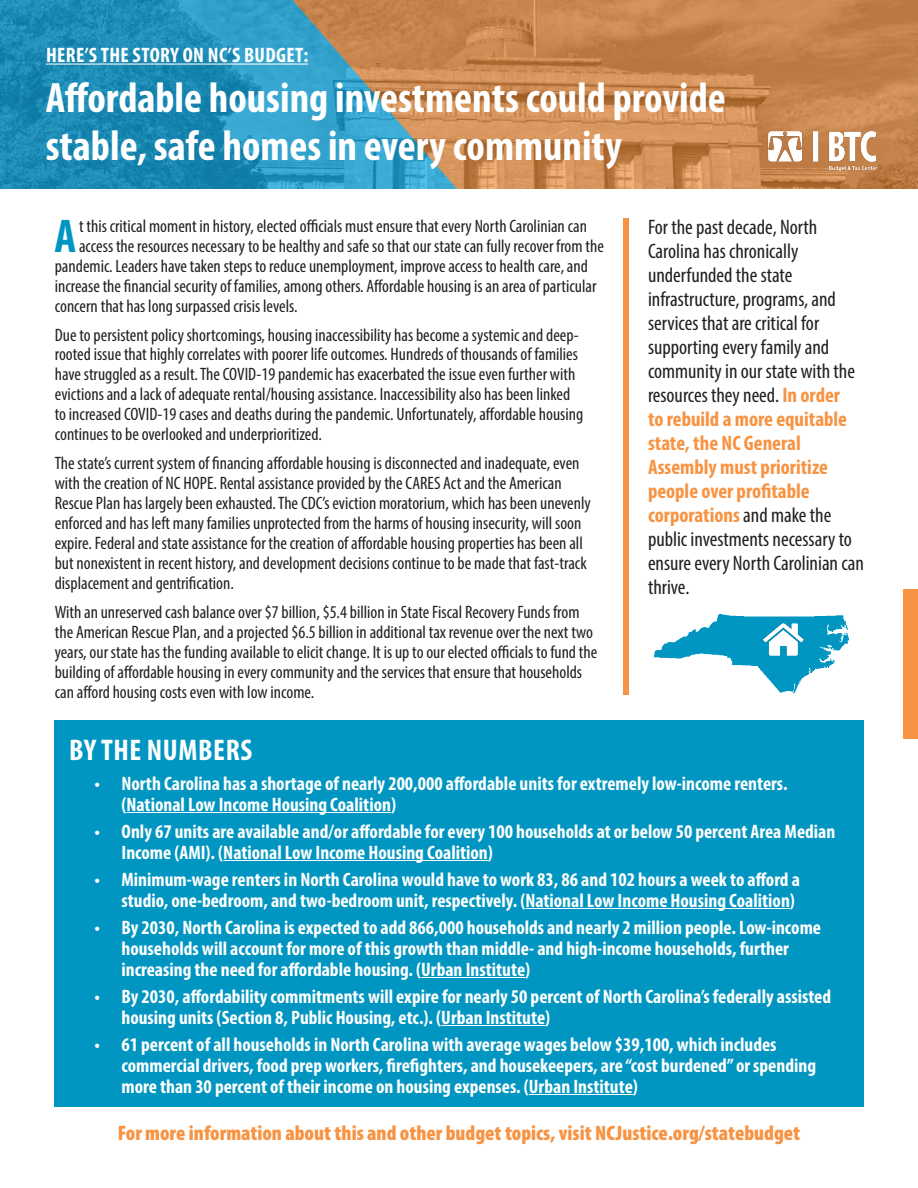
<style>
.page{position:relative;width:918px;height:1188px;background:#fff}
.page>*{position:absolute;margin:0;border:0;box-sizing:border-box;transform-origin:0 0}
.t1{font:700 condensed 47.55px "Myriad Pro";color:#0096c1}
.t2{font:700 condensed 42.75px/48px "Myriad Pro";color:#fff}
.t3{font:700 condensed 30px "Myriad Pro";letter-spacing:.02em;color:#fff}
.t4{font:condensed 21px/24px "Myriad Pro";color:#231f20}
.t5{font:900 condensed 21px "Myriad Pro";color:#f79342}
.t6{font:700 condensed 21px "Myriad Pro";letter-spacing:.02em;color:#fff}
.paragraph{font:700 condensed 19.5px/21px "Myriad Pro";color:#fff}
.paragraph-2{font:condensed 18px/20px "Myriad Pro";color:#231f20}
.s1{font-weight:700;color:#f79342}
</style>
<div class="page">
<div style="left:54px;top:720px;width:810px;height:387px;background:#0096c1"></div>
<svg style="left:0;top:0;width:292px;height:189px;background:#1f8eb8"></svg>
<svg style="left:292px;top:0;width:626px;height:189px;background:#b38a60"></svg>
<img style="left:765px;top:128px;width:115px;height:44px">
<hr style="left:46px;top:64px;width:262px;height:1px;background:#fff">
<div style="left:623px;top:218px;width:6px;height:477px;background:#f79342"></div>
<div style="left:904px;top:589px;width:14px;height:150px;background:#f79342"></div>
<img style="left:655px;top:615px;width:193px;height:78px">
<img style="left:763px;top:623px;width:41px;height:32px">
<hr style="left:127px;top:812px;width:264px;height:1px;background:#fff">
<hr style="left:223px;top:860px;width:265px;height:1px;background:#fff">
<hr style="left:525px;top:908px;width:265px;height:1px;background:#fff">
<hr style="left:421px;top:977px;width:104px;height:1px;background:#fff">
<hr style="left:441px;top:1025px;width:104px;height:1px;background:#fff">
<hr style="left:529px;top:1094px;width:104px;height:1px;background:#fff">
<p class="t6" style="left:46px;top:42px;width:264px">HERE’S THE STORY ON NC’S BUDGET:</p>
<p class="t2" style="left:46px;top:73px;width:681px">Affordable housing investments could provide stable, safe homes in every community</p>
<p class="t1" style="left:54px;top:206px;width:23px">A</p>
<p class="paragraph-2" style="left:79px;top:216px;width:509px">t this critical moment in history, elected officials must ensure that every North Carolinian can</p>
<p class="paragraph-2" style="left:79px;top:236px;width:526px">access the resources necessary to be healthy and safe so that our state can fully recover from the</p>
<p class="paragraph-2" style="left:55px;top:256px;width:535px">pandemic. Leaders have taken steps to reduce unemployment, improve access to health care, and</p>
<p class="paragraph-2" style="left:55px;top:275px;width:543px">increase the financial security of families, among others. Affordable housing is an area of particular</p>
<p class="paragraph-2" style="left:55px;top:295px;width:244px">concern that has long surpassed crisis levels.</p>
<p class="paragraph-2" style="left:55px;top:324px;width:530px">Due to persistent policy shortcomings, housing inaccessibility has become a systemic and deep&shy;rooted issue that highly correlates with poorer life outcomes. Hundreds of thousands of families have struggled as a result. The COVID-19 pandemic has exacerbated the issue even further with evictions and a lack of adequate rental/housing assistance. Inaccessibility also has been linked to increased COVID-19 cases and deaths during the pandemic. Unfortunately, affordable housing continues to be overlooked and underprioritized.</p>
<p class="paragraph-2" style="left:55px;top:453px;width:537px">The state’s current system of financing affordable housing is disconnected and inadequate, even with the creation of NC HOPE. Rental assistance provided by the CARES Act and the American Rescue Plan has largely been exhausted. The CDC’s eviction moratorium, which has been unevenly enforced and has left many families unprotected from the harms of housing insecurity, will soon expire. Federal and state assistance for the creation of affordable housing properties has been all but nonexistent in recent history, and development decisions continue to be made that fast-track displacement and gentrification.</p>
<p class="paragraph-2" style="left:55px;top:602px;width:544px">With an unreserved cash balance over $7 billion, $5.4 billion in State Fiscal Recovery Funds from the American Rescue Plan, and a projected $6.5 billion in additional tax revenue over the next two years, our state has the funding available to elicit change. It is up to our elected officials to fund the building of affordable housing in every community and the services that ensure that households can afford housing costs even with low income.</p>
<p class="t3" style="left:69px;top:731px;width:185px">BY THE NUMBERS</p>
<p class="t4" style="left:648px;top:215px;width:218px">For the past decade, North<br>Carolina has chronically underfunded the state infrastructure, programs, and services that are critical for supporting every family and community in our state with the resources they need. <span class="s1">In order<br>to rebuild a more equitable state, the NC General<br>Assembly must prioritize people over profitable corporations</span> and make the public investments necessary to ensure every North Carolinian can thrive.</p>
<p class="paragraph" style="left:122px;top:772px;width:668px;text-indent:-27px">• North Carolina has a shortage of nearly 200,000 affordable units for extremely low-income renters. (National Low Income Housing Coalition)</p>
<p class="paragraph" style="left:122px;top:820px;width:715px;text-indent:-27px">• Only 67 units are available and/or affordable for every 100 households at or below 50 percent Area Median<br>Income (AMI). (National Low Income Housing Coalition)</p>
<p class="paragraph" style="left:94px;top:868px;width:707px;text-align:right">• Minimum-wage renters in North Carolina would have to work 83, 86 and 102 hours a week to afford a studio, one-bedroom, and two-bedroom unit, respectively. (National Low Income Housing Coalition)</p>
<p class="paragraph" style="left:122px;top:916px;width:701px;text-indent:-27px">• By 2030, North Carolina is expected to add 866,000 households and nearly 2 million people. Low-income households will account for more of this growth than middle- and high-income households, further increasing the need for affordable housing. (Urban Institute)</p>
<p class="paragraph" style="left:122px;top:985px;width:711px;text-indent:-27px">• By 2030, affordability commitments will expire for nearly 50 percent of North Carolina’s federally assisted housing units (Section 8, Public Housing, etc.). (Urban Institute)</p>
<p class="paragraph" style="left:122px;top:1033px;width:696px;text-indent:-27px">• 61 percent of all households in North Carolina with average wages below $39,100, which includes commercial drivers, food prep workers, firefighters, and housekeepers, are “cost burdened” or spending more than 30 percent of their income on housing expenses. (Urban Institute)</p>
<p class="t5" style="left:118px;top:1119px;width:684px">For more information about this and other budget topics, visit NCJustice.org/statebudget</p>
</div>
